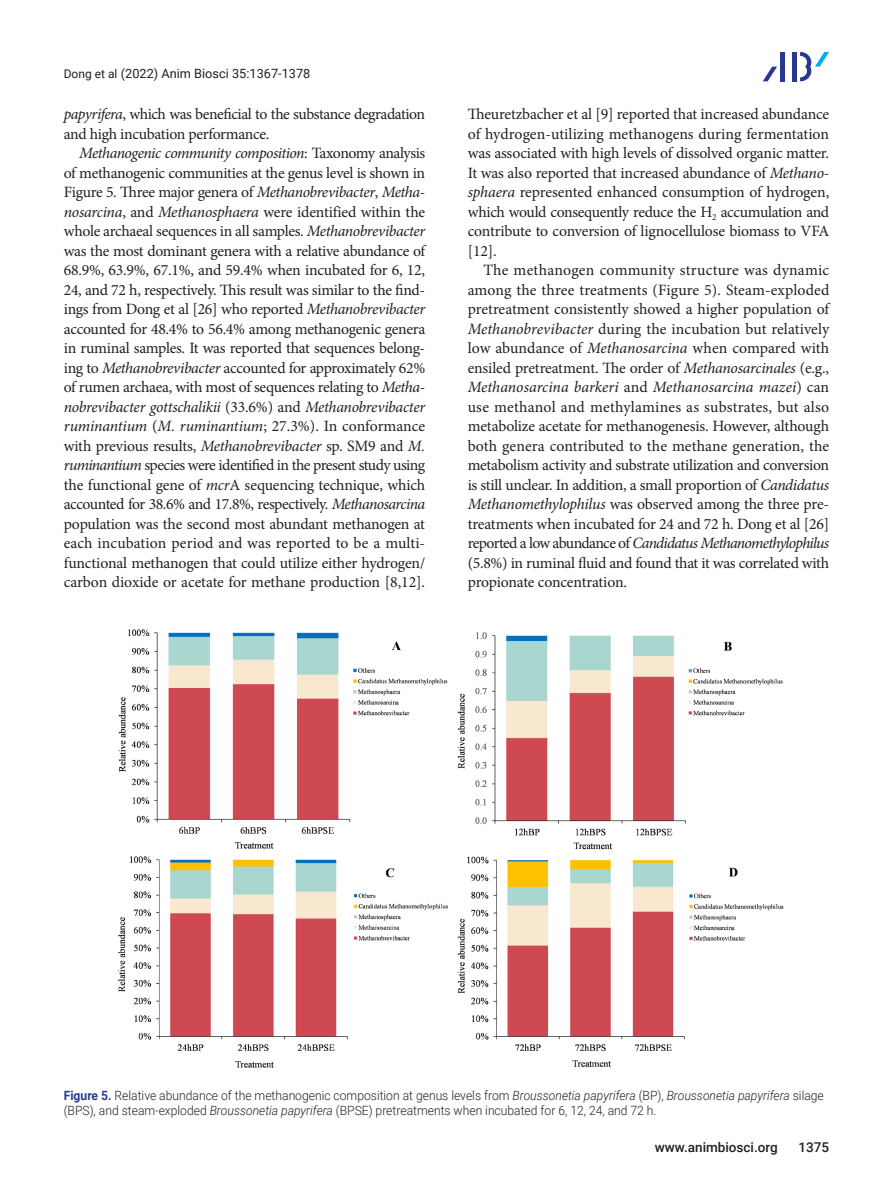
<style>
.page{position:relative;width:893px;height:1191px;background:#fff}
.page>*{position:absolute;margin:0;border:0;box-sizing:border-box;transform-origin:0 0}
.본문{font:15.75px/19.5px "Minion Pro";letter-spacing:-.02em;color:#231f20;text-align:justify}
.t1{font:500 13.5px "Roboto";color:#231f20}
.표_그림__제목{font:300 12.75px/15px "Roboto";color:#231f20;scale:.95 1}
.t2{font:12.75px "Roboto";color:#231f20}
.s1{font-size:12px}
.s2{font-style:italic}
.s3{font-weight:700;color:#253f8e}
</style>
<div class="page">
<div style="left:792px;top:52px;width:5px;height:29px;background:#283890"></div>
<hr style="left:781px;top:52px;width:4px;height:29px;background:#283890">
<svg style="left:763px;top:67px;width:14px;height:14px"></svg>
<svg style="left:800px;top:52px;width:29px;height:29px"></svg>
<img style="left:118px;top:629px;width:666px;height:439px">
<p class="t2" style="left:64px;top:65px;width:248px"><span class="s1">Dong et al</span> (2022) Anim Biosci 35:1367-1378</p>
<p class="본문" style="left:64px;top:105px;width:363px"><span class="s2">papyrifera</span>, which was beneficial to the substance degradation and high incubation performance.</p>
<p class="본문" style="left:64px;top:144px;width:363px;text-indent:15px"><span class="s2">Methanogenic community composition</span>: Taxonomy analysis of methanogenic communities at the genus level is shown in Figure 5. Three major genera of <span class="s2">Methanobrevibacter</span>, <span class="s2">Metha&shy;nosarcina</span>, and <span class="s2">Methanosphaera</span> were identified within the whole archaeal sequences in all samples. <span class="s2">Methanobrevibacter </span>was the most dominant genera with a relative abundance of 68.9%, 63.9%, 67.1%, and 59.4% when incubated for 6, 12, 24, and 72 h, respectively. This result was similar to the find&shy;ings from Dong et al [26] who reported <span class="s2">Methanobrevibacter </span>accounted for 48.4% to 56.4% among methanogenic genera in ruminal samples. It was reported that sequences belong&shy;ing to <span class="s2">Methanobrevibacter</span> accounted for approximately 62% of rumen archaea, with most of sequences relating to <span class="s2">Metha&shy;nobrevibacter gottschalikii</span> (33.6%) and <span class="s2">Methanobrevibacter ruminantium</span> (<span class="s2">M. ruminantium</span>; 27.3%). In conformance with previous results, <span class="s2">Methanobrevibacter</span> sp. SM9 and <span class="s2">M. ruminantium</span> species were identified in the present study using the functional gene of <span class="s2">mcr</span>A sequencing technique, which accounted for 38.6% and 17.8%, respectively. <span class="s2">Methanosarcina </span>population was the second most abundant methanogen at each incubation period and was reported to be a multi&shy;functional methanogen that could utilize either hydrogen/ carbon dioxide or acetate for methane production [8,12].</p>
<p class="본문" style="left:468px;top:105px;width:363px">Theuretzbacher et al [9] reported that increased abundance of hydrogen-utilizing methanogens during fermentation was associated with high levels of dissolved organic matter.<br>It was also reported that increased abundance of <span class="s2">Methano&shy;sphaera</span> represented enhanced consumption of hydrogen, which would consequently reduce the H<sub>2</sub> accumulation and contribute to conversion of lignocellulose biomass to VFA [12].</p>
<p class="본문" style="left:468px;top:261px;width:363px;text-indent:16px">The methanogen community structure was dynamic among the three treatments (Figure 5). Steam-exploded pretreatment consistently showed a higher population of <span class="s2">Methanobrevibacter</span> during the incubation but relatively low abundance of <span class="s2">Methanosarcina</span> when compared with ensiled pretreatment. The order of <span class="s2">Methanosarcinales</span> (e.g., <span class="s2">Methanosarcina barkeri</span> and <span class="s2">Methanosarcina mazei</span>) can use methanol and methylamines as substrates, but also metabolize acetate for methanogenesis. However, although both genera contributed to the methane generation, the metabolism activity and substrate utilization and conversion is still unclear. In addition, a small proportion of <span class="s2">Candidatus Methanomethylophilus</span> was observed among the three pre&shy;treatments when incubated for 24 and 72 h. Dong et al [26] reported a low abundance of <span class="s2">Candidatus Methanomethylophilus </span>(5.8%) in ruminal fluid and found that it was correlated with propionate concentration.</p>
<p class="표_그림__제목" style="left:64px;top:1087px;width:802px"><span class="s3">Figure 5.</span> Relative abundance of the methanogenic composition at genus levels from <span class="s2">Broussonetia papyrifera</span> (BP), <span class="s2">Broussonetia papyrifera</span> silage (BPS), and steam-exploded <span class="s2">Broussonetia papyrifera</span> (BPSE) pretreatments when incubated for 6, 12, 24, and 72 h.</p>
<p class="t1" style="left:655px;top:1137px;width:125px">www.animbiosci.org</p>
<p class="t1" style="left:798px;top:1137px;width:32px">1375</p>
</div>
